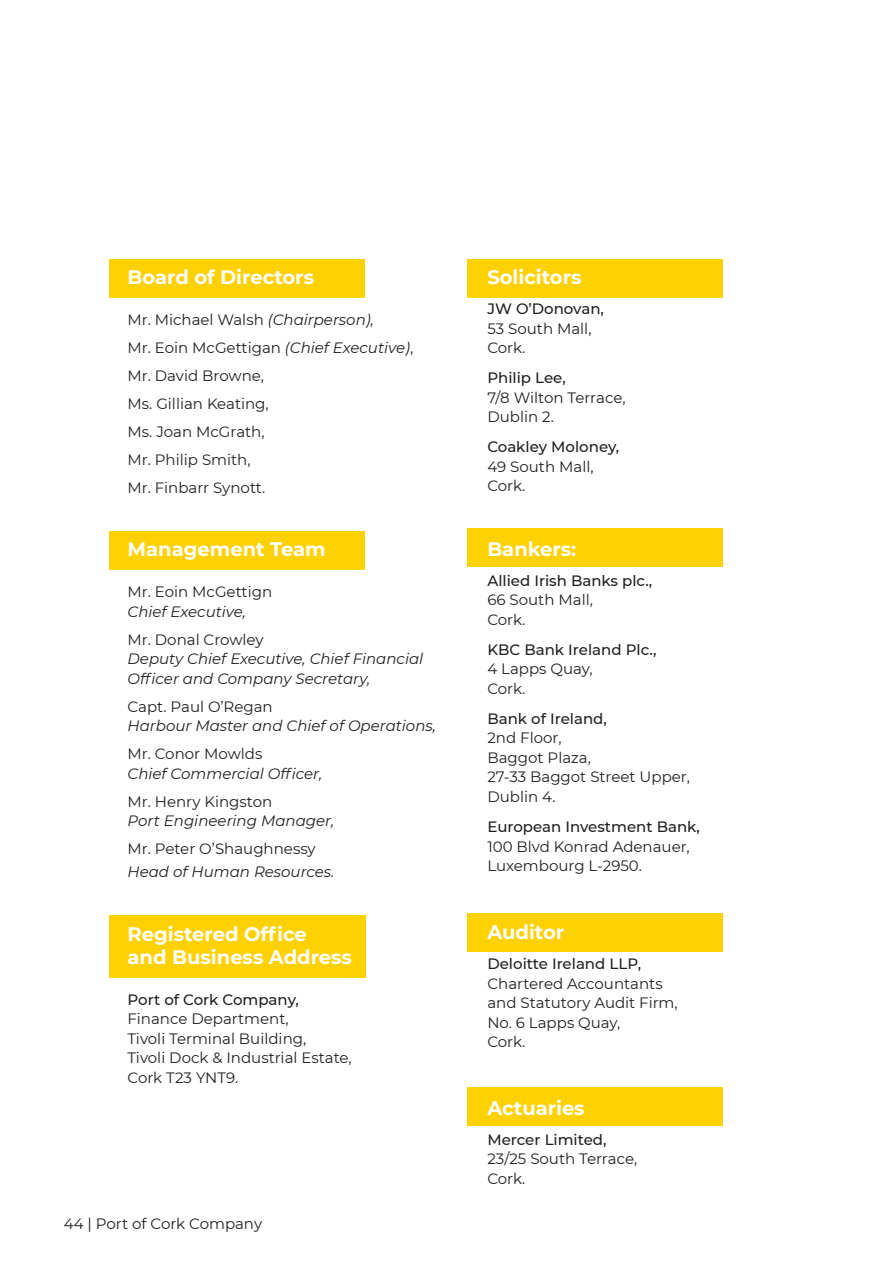
<style>
.page{position:relative;width:893px;height:1263px;background:#fff}
.page>*{position:absolute;margin:0;border:0;box-sizing:border-box;transform-origin:0 0}
.t1{font:700 19.5px/23.4px "Montserrat";color:#fff}
.t2{font:15px/19.5px "Montserrat";color:#231f20}
.t3{font:italic 15px/19.5px "Montserrat";color:#231f20}
.t4{font:500 15px "Montserrat";color:#231f20}
.s1{font-style:italic}
</style>
<div class="page">
<div style="left:109px;top:259px;width:255px;height:39px;background:#fed105"></div>
<div style="left:468px;top:259px;width:255px;height:39px;background:#fed105"></div>
<div style="left:468px;top:913px;width:255px;height:39px;background:#fed105"></div>
<div style="left:468px;top:528px;width:255px;height:38px;background:#fed105"></div>
<div style="left:468px;top:1088px;width:255px;height:38px;background:#fed105"></div>
<div style="left:109px;top:531px;width:255px;height:38px;background:#fed105"></div>
<div style="left:109px;top:915px;width:257px;height:63px;background:#fed105"></div>
<h1 class="t1" style="left:128px;top:264px;width:188px">Board of Directors</h1>
<p class="t2" style="left:128px;top:305px;width:287px;line-height:28px">Mr. Michael Walsh <span class="s1">(Chairperson),<br></span>Mr. Eoin McGettigan <span class="s1">(Chief Executive)</span>,<br>Mr. David Browne,<br>Ms. Gillian Keating,<br>Ms. Joan McGrath,<br>Mr. Philip Smith,<br>Mr. Finbarr Synott.</p>
<h1 class="t1" style="left:128px;top:537px;width:200px">Management Team</h1>
<p class="t2" style="left:128px;top:581px;width:146px">Mr. Eoin McGettign</p>
<p class="t3" style="left:128px;top:601px;width:120px">Chief Executive,</p>
<p class="t2" style="left:128px;top:629px;width:138px">Mr. Donal Crowley</p>
<p class="t3" style="left:128px;top:648px;width:297px">Deputy Chief Executive, Chief Financial<br>Officer and Company Secretary,</p>
<p class="t2" style="left:128px;top:696px;width:147px">Capt. Paul O’Regan</p>
<p class="t3" style="left:128px;top:715px;width:310px">Harbour Master and Chief of Operations,</p>
<p class="t2" style="left:128px;top:743px;width:136px">Mr. Conor Mowlds</p>
<p class="t3" style="left:128px;top:763px;width:196px">Chief Commercial Officer,</p>
<p class="t2" style="left:128px;top:791px;width:146px">Mr. Henry Kingston</p>
<p class="t3" style="left:128px;top:810px;width:208px">Port Engineering Manager,</p>
<p class="t2" style="left:128px;top:838px;width:190px">Mr. Peter O’Shaughnessy</p>
<p class="t3" style="left:128px;top:861px;width:208px">Head of Human Resources.</p>
<h1 class="t1" style="left:128px;top:921px;width:226px">Registered Office<br>and Business Address</h1>
<p class="t4" style="left:128px;top:989px;width:173px">Port of Cork Company,</p>
<p class="t2" style="left:128px;top:1009px;width:226px">Finance Department,<br>Tivoli Terminal Building,<br>Tivoli Dock &amp; Industrial Estate,<br>Cork T23 YNT9.</p>
<p class="t2" style="left:64px;top:1213px;width:200px">44 | Port of Cork Company</p>
<h1 class="t1" style="left:487px;top:264px;width:95px">Solicitors</h1>
<p class="t4" style="left:487px;top:298px;width:118px">JW O’Donovan,</p>
<p class="t2" style="left:487px;top:318px;width:106px">53 South Mall,<br>Cork.</p>
<p class="t4" style="left:487px;top:367px;width:80px">Philip Lee,</p>
<p class="t2" style="left:487px;top:387px;width:140px">7/8 Wilton Terrace,<br>Dublin 2.</p>
<p class="t4" style="left:487px;top:437px;width:133px">Coakley Moloney,</p>
<p class="t2" style="left:487px;top:456px;width:108px">49 South Mall,<br>Cork.</p>
<h1 class="t1" style="left:487px;top:536px;width:90px">Bankers:</h1>
<p class="t4" style="left:487px;top:570px;width:166px">Allied Irish Banks plc.,</p>
<p class="t2" style="left:487px;top:589px;width:107px">66 South Mall,<br>Cork.</p>
<p class="t4" style="left:487px;top:639px;width:171px">KBC Bank Ireland Plc.,</p>
<p class="t2" style="left:487px;top:659px;width:107px">4 Lapps Quay,<br>Cork.</p>
<p class="t4" style="left:487px;top:708px;width:121px">Bank of Ireland,</p>
<p class="t2" style="left:487px;top:728px;width:204px">2nd Floor,<br>Baggot Plaza,<br>27-33 Baggot Street Upper,<br>Dublin 4.</p>
<p class="t4" style="left:487px;top:816px;width:214px">European Investment Bank,</p>
<p class="t2" style="left:487px;top:836px;width:204px">100 Blvd Konrad Adenauer,<br>Luxembourg L-2950.</p>
<h1 class="t1" style="left:487px;top:919px;width:78px">Auditor</h1>
<p class="t4" style="left:487px;top:953px;width:155px">Deloitte Ireland LLP,</p>
<p class="t2" style="left:487px;top:973px;width:192px">Chartered Accountants and Statutory Audit Firm,<br>No. 6 Lapps Quay,<br>Cork.</p>
<h1 class="t1" style="left:487px;top:1095px;width:99px">Actuaries</h1>
<p class="t4" style="left:487px;top:1129px;width:121px">Mercer Limited,</p>
<p class="t2" style="left:487px;top:1149px;width:151px">23/25 South Terrace,<br>Cork.</p>
</div>
